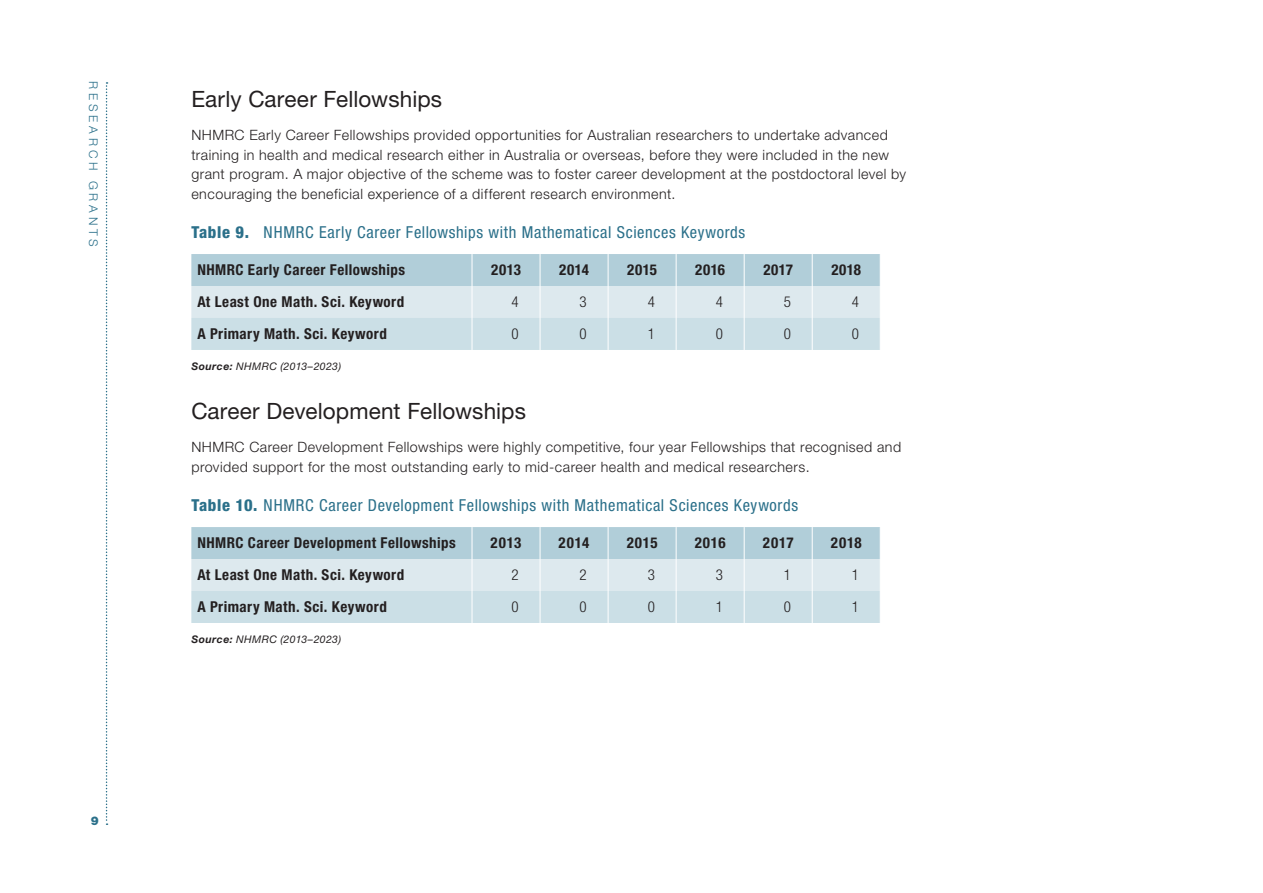
<style>
.page{position:relative;width:1263px;height:893px;background:#fff}
.page>*{position:absolute;margin:0;border:0;box-sizing:border-box;transform-origin:0 0}
.t1{font:22.5px "Helvetica Neue LT Pro";letter-spacing:.005em;color:#231f20}
.t2{font:condensed 16.5px "Helvetica Neue LT Pro";letter-spacing:.04em;color:#2b708a}
.Table-header{font:700 condensed 15px "Helvetica Neue LT Pro";letter-spacing:.03em;color:#231f20}
.Table-numbers{font:300 condensed 15px "Helvetica Neue LT Pro";color:#231f20}
.Table-header-year{font:700 condensed 15px "Helvetica Neue LT Pro";letter-spacing:.06em;color:#231f20}
.t3{font:300 14.25px/19.5px "Helvetica Neue LT Pro";letter-spacing:.035em;color:#231f20}
.H2_page-section{font:300 12px "Helvetica Neue LT Pro";letter-spacing:.315em;color:#2b708a}
.t4{font:900 12px "Helvetica Neue LT Pro";color:#2b708a}
.Source{font:italic 10.5px "Helvetica Neue LT Pro";letter-spacing:.035em;color:#231f20}
.s1{font-weight:800}
.s2{font-weight:700}
</style>
<div class="page">
<svg style="left:106px;top:82px;width:2px;height:743px"></svg>
<svg style="left:191px;top:254px;width:689px;height:96px;background:#c8dce4"></svg>
<hr style="left:540px;top:254px;width:1px;height:32px;background:#fff">
<hr style="left:608px;top:254px;width:1px;height:32px;background:#fff">
<hr style="left:676px;top:254px;width:1px;height:32px;background:#fff">
<hr style="left:744px;top:254px;width:1px;height:32px;background:#fff">
<hr style="left:812px;top:254px;width:1px;height:32px;background:#fff">
<hr style="left:540px;top:286px;width:1px;height:32px;background:#fff">
<hr style="left:608px;top:286px;width:1px;height:32px;background:#fff">
<hr style="left:676px;top:286px;width:1px;height:32px;background:#fff">
<hr style="left:744px;top:286px;width:1px;height:32px;background:#fff">
<hr style="left:812px;top:286px;width:1px;height:32px;background:#fff">
<hr style="left:540px;top:318px;width:1px;height:32px;background:#fff">
<hr style="left:608px;top:318px;width:1px;height:32px;background:#fff">
<hr style="left:676px;top:318px;width:1px;height:32px;background:#fff">
<hr style="left:744px;top:318px;width:1px;height:32px;background:#fff">
<hr style="left:812px;top:318px;width:1px;height:32px;background:#fff">
<hr style="left:472px;top:254px;width:1px;height:32px;background:#fff">
<hr style="left:472px;top:286px;width:1px;height:32px;background:#fff">
<hr style="left:472px;top:318px;width:1px;height:32px;background:#fff">
<svg style="left:191px;top:527px;width:689px;height:96px;background:#c8dce4"></svg>
<hr style="left:540px;top:527px;width:1px;height:32px;background:#fff">
<hr style="left:608px;top:527px;width:1px;height:32px;background:#fff">
<hr style="left:676px;top:527px;width:1px;height:32px;background:#fff">
<hr style="left:744px;top:527px;width:1px;height:32px;background:#fff">
<hr style="left:812px;top:527px;width:1px;height:32px;background:#fff">
<hr style="left:608px;top:559px;width:1px;height:32px;background:#fff">
<hr style="left:676px;top:559px;width:1px;height:32px;background:#fff">
<hr style="left:744px;top:559px;width:1px;height:32px;background:#fff">
<hr style="left:812px;top:559px;width:1px;height:32px;background:#fff">
<hr style="left:472px;top:527px;width:1px;height:32px;background:#fff">
<hr style="left:472px;top:559px;width:1px;height:32px;background:#fff">
<hr style="left:540px;top:559px;width:1px;height:32px;background:#fff">
<hr style="left:472px;top:591px;width:1px;height:32px;background:#fff">
<hr style="left:540px;top:591px;width:1px;height:32px;background:#fff">
<hr style="left:608px;top:591px;width:1px;height:32px;background:#fff">
<hr style="left:676px;top:591px;width:1px;height:32px;background:#fff">
<hr style="left:744px;top:591px;width:1px;height:32px;background:#fff">
<hr style="left:812px;top:591px;width:1px;height:32px;background:#fff">
<p class="H2_page-section" style="left:101px;top:81px;width:167px;rotate:90deg">RESEARCH GRANTS</p>
<p class="t4" style="left:91px;top:814px;width:10px">9</p>
<h4 class="t1" style="left:191px;top:85px;width:252px">Early Career Fellowships</h4>
<p class="t3" style="left:191px;top:125px;width:716px">NHMRC Early Career Fellowships provided opportunities for Australian researchers to undertake advanced training in health and medical research either in Australia or overseas, before they were included in the new grant program. A major objective of the scheme was to foster career development at the postdoctoral level by encouraging the beneficial experience of a different research environment.</p>
<p class="t2" style="left:191px;top:222px;width:555px"><span class="s1">Table 9.</span> NHMRC Early Career Fellowships with Mathematical Sciences Keywords</p>
<p class="Table-header" style="left:197px;top:261px;width:209px">NHMRC Early Career Fellowships</p>
<p class="Table-header" style="left:491px;top:261px;width:31px">2013</p>
<p class="Table-header" style="left:559px;top:261px;width:31px">2014</p>
<p class="Table-header" style="left:627px;top:261px;width:31px">2015</p>
<p class="Table-header" style="left:695px;top:261px;width:31px">2016</p>
<p class="Table-header" style="left:763px;top:261px;width:31px">2017</p>
<p class="Table-header" style="left:831px;top:261px;width:31px">2018</p>
<p class="Table-header" style="left:197px;top:293px;width:208px">At Least One Math. Sci. Keyword</p>
<p class="Table-numbers" style="left:512px;top:293px;width:9px">4</p>
<p class="Table-numbers" style="left:580px;top:293px;width:9px">3</p>
<p class="Table-numbers" style="left:648px;top:293px;width:9px">4</p>
<p class="Table-numbers" style="left:716px;top:293px;width:9px">4</p>
<p class="Table-numbers" style="left:784px;top:293px;width:9px">5</p>
<p class="Table-numbers" style="left:852px;top:293px;width:9px">4</p>
<p class="Table-header" style="left:197px;top:325px;width:191px">A Primary Math. Sci. Keyword</p>
<p class="Table-numbers" style="left:512px;top:325px;width:9px">0</p>
<p class="Table-numbers" style="left:580px;top:325px;width:9px">0</p>
<p class="Table-numbers" style="left:648px;top:325px;width:9px">1</p>
<p class="Table-numbers" style="left:716px;top:325px;width:9px">0</p>
<p class="Table-numbers" style="left:784px;top:325px;width:9px">0</p>
<p class="Table-numbers" style="left:852px;top:325px;width:9px">0</p>
<p class="Source" style="left:191px;top:360px;width:151px"><span class="s2">Source:</span> NHMRC (2013–2023)</p>
<h4 class="t1" style="left:191px;top:397px;width:336px">Career Development Fellowships</h4>
<p class="t3" style="left:191px;top:437px;width:711px">NHMRC Career Development Fellowships were highly competitive, four year Fellowships that recognised and provided support for the most outstanding early to mid-career health and medical researchers.</p>
<p class="t2" style="left:191px;top:495px;width:608px"><span class="s1">Table 10.</span> NHMRC Career Development Fellowships with Mathematical Sciences Keywords</p>
<p class="Table-header" style="left:197px;top:534px;width:260px">NHMRC Career Development Fellowships</p>
<p class="Table-header-year" style="left:491px;top:534px;width:32px">2013</p>
<p class="Table-header-year" style="left:559px;top:534px;width:32px">2014</p>
<p class="Table-header-year" style="left:627px;top:534px;width:32px">2015</p>
<p class="Table-header-year" style="left:695px;top:534px;width:32px">2016</p>
<p class="Table-header-year" style="left:763px;top:534px;width:32px">2017</p>
<p class="Table-header-year" style="left:831px;top:534px;width:32px">2018</p>
<p class="Table-header" style="left:197px;top:566px;width:208px">At Least One Math. Sci. Keyword</p>
<p class="Table-numbers" style="left:512px;top:566px;width:9px">2</p>
<p class="Table-numbers" style="left:580px;top:566px;width:9px">2</p>
<p class="Table-numbers" style="left:648px;top:566px;width:9px">3</p>
<p class="Table-numbers" style="left:716px;top:566px;width:9px">3</p>
<p class="Table-numbers" style="left:784px;top:566px;width:9px">1</p>
<p class="Table-numbers" style="left:852px;top:566px;width:9px">1</p>
<p class="Table-header" style="left:197px;top:598px;width:191px">A Primary Math. Sci. Keyword</p>
<p class="Table-numbers" style="left:512px;top:598px;width:9px">0</p>
<p class="Table-numbers" style="left:580px;top:598px;width:9px">0</p>
<p class="Table-numbers" style="left:648px;top:598px;width:9px">0</p>
<p class="Table-numbers" style="left:716px;top:598px;width:9px">1</p>
<p class="Table-numbers" style="left:784px;top:598px;width:9px">0</p>
<p class="Table-numbers" style="left:852px;top:598px;width:9px">1</p>
<p class="Source" style="left:191px;top:633px;width:151px"><span class="s2">Source:</span> NHMRC (2013–2023)</p>
</div>
